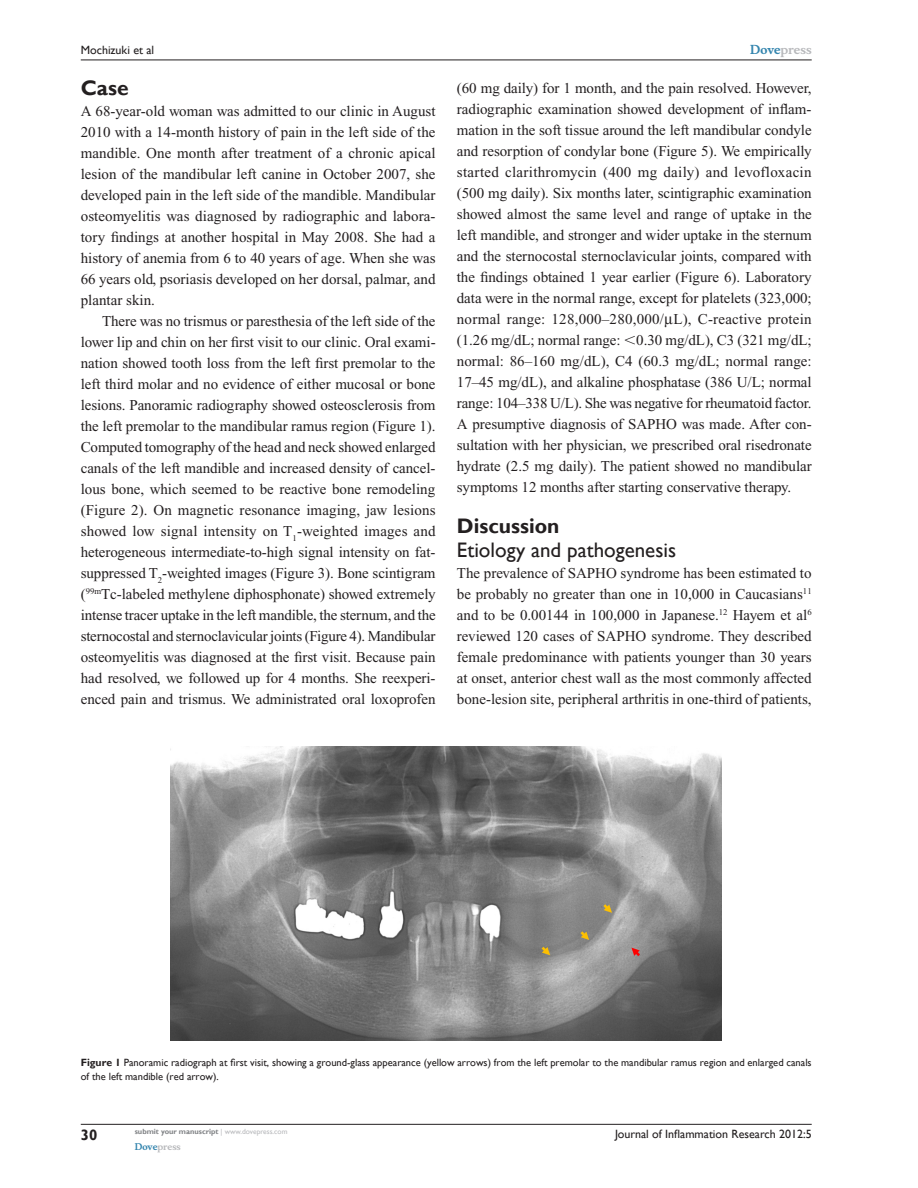
<style>
.page{position:relative;width:918px;height:1188px;background:#fff}
.page>*{position:absolute;margin:0;border:0;box-sizing:border-box;transform-origin:0 0}
.t1{font:21px "Gill Sans";color:#231f20}
.t2{font:700 21px "Gill Sans";color:#231f20}
.t3{font:15px/21px "Times New Roman";color:#231f20;text-align:justify}
.t4{font:700 15px "Gill Sans";color:#231f20}
.t5{font:12px "Gill Sans";color:#231f20}
.t6{font:700 12px "Musee";color:#b8b9bc}
.t7{font:10.5px/13.5px "Gill Sans";color:#231f20}
.t8{font:700 9px "Musee";color:#b8b9bc}
.t9{font:700 7.5px "Gill Sans";color:#808285}
.s1{color:#3485ae}
.s2{font-family:"Mathematical Pi One"}
.s3{font-weight:700}
.s4{font-weight:400;color:#b8b9bc}
</style>
<div class="page">
<img style="left:171px;top:746px;width:551px;height:295px">
<hr style="left:81px;top:1124px;width:731px;height:1px;background:#231f20">
<hr style="left:81px;top:60px;width:731px;height:1px;background:#231f20">
<p class="t5" style="left:81px;top:43px;width:75px">Mochizuki et al</p>
<h1 class="t2" style="left:81px;top:76px;width:49px">Case</h1>
<p class="t3" style="left:81px;top:101px;width:356px">A 68-year-old woman was admitted to our clinic in August 2010 with a 14-month history of pain in the left side of the mandible. One month after treatment of a chronic apical lesion of the mandibular left canine in October 2007, she developed pain in the left side of the mandible. Mandibular osteomyelitis was diagnosed by radiographic and labora&shy;tory findings at another hospital in May 2008. She had a history of anemia from 6 to 40 years of age. When she was 66 years old, psoriasis developed on her dorsal, palmar, and plantar skin.</p>
<p class="t3" style="left:81px;top:311px;width:357px;text-indent:21px">There was no trismus or paresthesia of the left side of the lower lip and chin on her first visit to our clinic. Oral exami&shy;nation showed tooth loss from the left first premolar to the left third molar and no evidence of either mucosal or bone lesions. Panoramic radiography showed osteosclerosis from the left premolar to the mandibular ramus region (Figure 1).<br>Computed tomography of the head and neck showed enlarged canals of the left mandible and increased density of cancel&shy;lous bone, which seemed to be reactive bone remodeling (Figure 2). On magnetic resonance imaging, jaw lesions showed low signal intensity on T<sub>1</sub>-weighted images and heterogeneous intermediate-to-high signal intensity on fat&shy;suppressed T<sub>2</sub>-weighted images (Figure 3). Bone scintigram (<sup>99m</sup>Tc-labeled methylene diphosphonate) showed extremely intense tracer uptake in the left mandible, the sternum, and the sternocostal and sternoclavicular joints (Figure 4). Mandibular osteomyelitis was diagnosed at the first visit. Because pain had resolved, we followed up for 4 months. She reexperi&shy;enced pain and trismus. We administrated oral loxoprofen</p>
<p class="t6" style="left:750px;top:43px;width:63px"><span class="s1">Dove</span>press</p>
<p class="t3" style="left:457px;top:77px;width:356px">(60 mg daily) for 1 month, and the pain resolved. However, radiographic examination showed development of inflam&shy;mation in the soft tissue around the left mandibular condyle and resorption of condylar bone (Figure 5). We empirically started clarithromycin (400 mg daily) and levofloxacin (500 mg daily). Six months later, scintigraphic examination showed almost the same level and range of uptake in the left mandible, and stronger and wider uptake in the sternum and the sternocostal sternoclavicular joints, compared with the findings obtained 1 year earlier (Figure 6). Laboratory data were in the normal range, except for platelets (323,000; normal range: 128,000–280,000/ L), C-reactive protein (1.26 mg/dL; normal range: <span class="s2">,</span>0.30 mg/dL), C3 (321 mg/dL; normal: 86–160 mg/dL), C4 (60.3 mg/dL; normal range:<br>17–45 mg/dL), and alkaline phosphatase (386 U/L; normal range: 104–338 U/L). She was negative for rheumatoid factor.<br>A presumptive diagnosis of SAPHO was made. After con&shy;sultation with her physician, we prescribed oral risedronate hydrate (2.5 mg daily). The patient showed no mandibular symptoms 12 months after starting conservative therapy.</p>
<h1 class="t2" style="left:457px;top:514px;width:104px">Discussion</h1>
<h1 class="t1" style="left:457px;top:538px;width:221px">Etiology and pathogenesis</h1>
<p class="t3" style="left:457px;top:563px;width:356px">The prevalence of SAPHO syndrome has been estimated to be probably no greater than one in 10,000 in Caucasians<sup>11 </sup>and to be 0.00144 in 100,000 in Japanese.<sup>12</sup> Hayem et al<sup>6 </sup>reviewed 120 cases of SAPHO syndrome. They described female predominance with patients younger than 30 years at onset, anterior chest wall as the most commonly affected bone-lesion site, peripheral arthritis in one-third of patients,</p>
<p class="t7" style="left:81px;top:1056px;width:732px"><span class="s3">Figure 1</span> Panoramic radiograph at first visit, showing a ground-glass appearance (yellow arrows) from the left premolar to the mandibular ramus region and enlarged canals of the left mandible (red arrow).</p>
<p class="t4" style="left:81px;top:1126px;width:18px">30</p>
<p class="t9" style="left:135px;top:1127px;width:154px">submit your manuscript <span class="s4">| www.dovepress.com</span></p>
<p class="t8" style="left:135px;top:1141px;width:48px"><span class="s1">Dove</span>press</p>
<p class="t5" style="left:615px;top:1127px;width:198px">Journal of Inflammation Research 2012:5</p>
</div>
